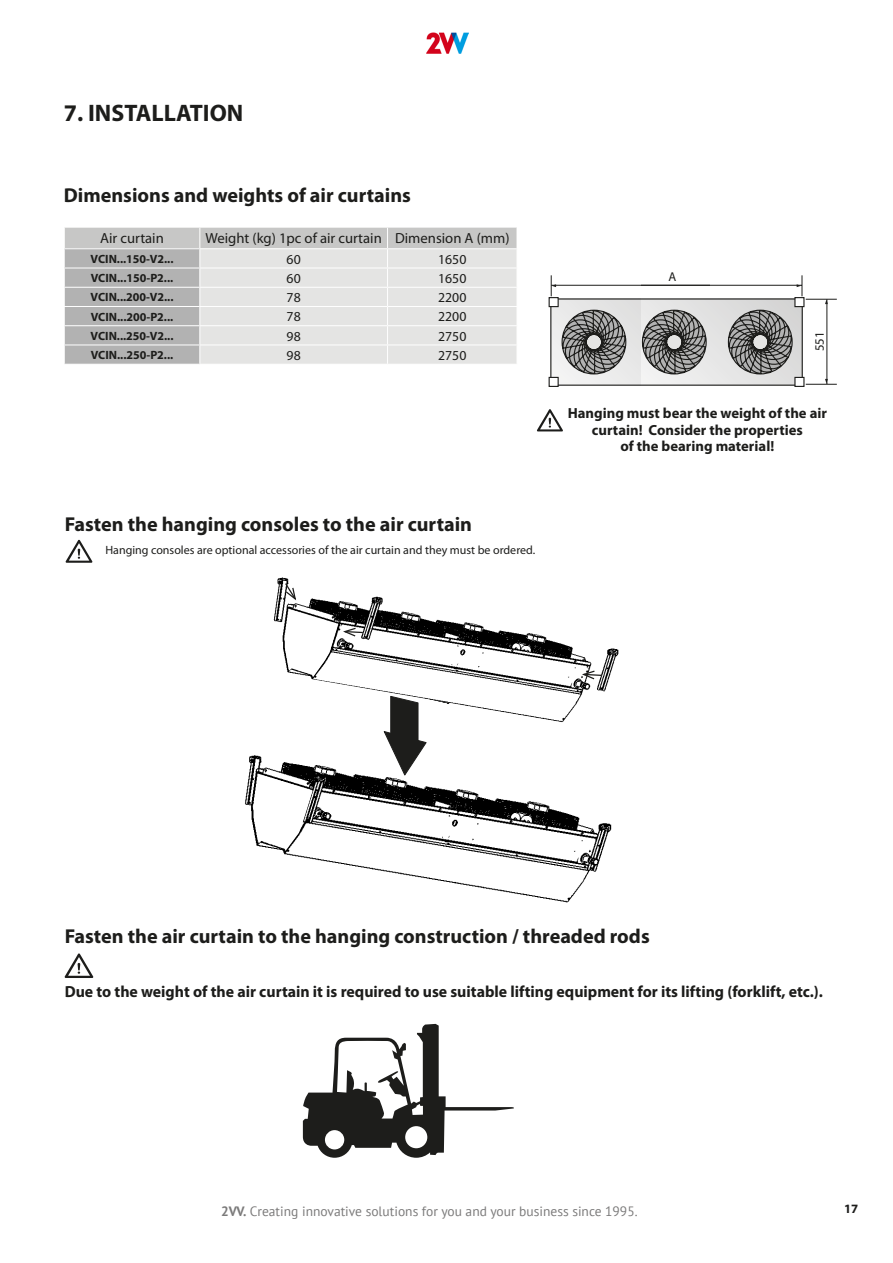
<style>
.page{position:relative;width:893px;height:1263px;background:#fff}
.page>*{position:absolute;margin:0;border:0;box-sizing:border-box;transform-origin:0 0}
.Bublina{font:700 24px "Myriad Pro";color:#1d1d1b}
.Podtitulek{font:700 20.1px "Myriad Pro";color:#1d1d1b}
.Text{font:700 16.2px "Myriad Pro";color:#1d1d1b}
.Text-2{font:700 14.7px/16.5px "Myriad Pro";color:#1d1d1b;text-align:center}
.Text-3{font:14.7px "Myriad Pro";color:#1d1d1b}
.Text-4{font:13.8px "Myriad Pro";color:#1d1d1b}
.t1{font:13.5px "PT Sans";color:#7b7a7a}
.Text-5{font:12.9px "Myriad Pro";color:#1d1d1b}
.t2{font:700 12.75px "Myriad Pro";color:#1d1d1b}
.Text-6{font:700 12px "Myriad Pro";color:#1d1d1b}
.Podtitulek-2{font:12px "Myriad Pro";color:#1d1d1b}
.s1{font-weight:700}
</style>
<div class="page">
<img style="left:426px;top:32px;width:43px;height:22px">
<svg style="left:66px;top:540px;width:26px;height:23px"></svg>
<svg style="left:303px;top:1024px;width:211px;height:134px"></svg>
<svg style="left:65px;top:953px;width:28px;height:25px"></svg>
<svg style="left:537px;top:409px;width:26px;height:22px"></svg>
<svg style="left:64px;top:227px;width:453px;height:137px;background:#d5d5d4"></svg>
<hr style="left:64px;top:248px;width:136px;height:1px;background:#fff">
<hr style="left:64px;top:268px;width:136px;height:1px;background:#fff">
<img style="left:277px;top:577px;width:342px;height:145px">
<svg style="left:580px;top:670px;width:23px;height:10px"></svg>
<img style="left:245px;top:755px;width:367px;height:148px">
<svg style="left:254px;top:582px;width:264px;height:280px"></svg>
<hr style="left:806px;top:299px;width:31px;height:1px;background:#1d1d1b">
<hr style="left:827px;top:300px;width:1px;height:84px;background:#1d1d1b">
<hr style="left:806px;top:384px;width:31px;height:1px;background:#1d1d1b">
<svg style="left:825px;top:299px;width:3px;height:5px"></svg>
<svg style="left:549px;top:276px;width:256px;height:111px"></svg>
<p class="Bublina" style="left:64px;top:97px;width:181px">7. INSTALLATION</p>
<p class="Podtitulek" style="left:64px;top:182px;width:349px">Dimensions and weights of air curtains</p>
<p class="Text-3" style="left:100px;top:229px;width:65px">Air curtain</p>
<p class="Text-3" style="left:206px;top:229px;width:178px">Weight (kg) 1pc of air curtain</p>
<p class="Text-3" style="left:395px;top:229px;width:116px">Dimension A (mm)</p>
<p class="Text-6" style="left:91px;top:251px;width:84px">VCIN...150-V2...</p>
<p class="Text-4" style="left:287px;top:250px;width:16px">60</p>
<p class="Text-4" style="left:438px;top:250px;width:30px">1650</p>
<p class="Text-6" style="left:91px;top:270px;width:84px">VCIN...150-P2...</p>
<p class="Text-4" style="left:287px;top:270px;width:16px">60</p>
<p class="Text-4" style="left:438px;top:270px;width:30px">1650</p>
<p class="Text-6" style="left:91px;top:289px;width:84px">VCIN...200-V2...</p>
<p class="Text-4" style="left:287px;top:289px;width:16px">78</p>
<p class="Text-4" style="left:438px;top:289px;width:30px">2200</p>
<p class="Text-6" style="left:91px;top:309px;width:84px">VCIN...200-P2...</p>
<p class="Text-4" style="left:287px;top:308px;width:16px">78</p>
<p class="Text-4" style="left:438px;top:308px;width:30px">2200</p>
<p class="Text-6" style="left:91px;top:328px;width:84px">VCIN...250-V2...</p>
<p class="Text-4" style="left:287px;top:327px;width:16px">98</p>
<p class="Text-4" style="left:438px;top:327px;width:30px">2750</p>
<p class="Text-6" style="left:91px;top:347px;width:84px">VCIN...250-P2...</p>
<p class="Text-4" style="left:287px;top:347px;width:16px">98</p>
<p class="Text-4" style="left:438px;top:347px;width:30px">2750</p>
<p class="Podtitulek" style="left:65px;top:511px;width:409px">Fasten the hanging consoles to the air curtain</p>
<p class="Podtitulek-2" style="left:105px;top:542px;width:431px">Hanging consoles are optional accessories of the air curtain and they must be ordered.</p>
<p class="Text-5" style="left:668px;top:268px;width:9px">A</p>
<p class="Text-5" style="left:811px;top:351px;width:21px;rotate:-90deg">551</p>
<p class="Text-2" style="left:568px;top:404px;width:261px">Hanging must bear the weight of the air curtain! Consider the properties<br>of the bearing material!</p>
<p class="Podtitulek" style="left:65px;top:923px;width:587px">Fasten the air curtain to the hanging construction / threaded rods</p>
<p class="Text" style="left:65px;top:981px;width:760px">Due to the weight of the air curtain it is required to use suitable lifting equipment for its lifting (forklift, etc.).</p>
<p class="t1" style="left:221px;top:1203px;width:418px"><span class="s1">2VV.</span> Creating innovative solutions for you and your business since 1995.</p>
<p class="t2" style="left:844px;top:1200px;width:16px">17</p>
</div>
